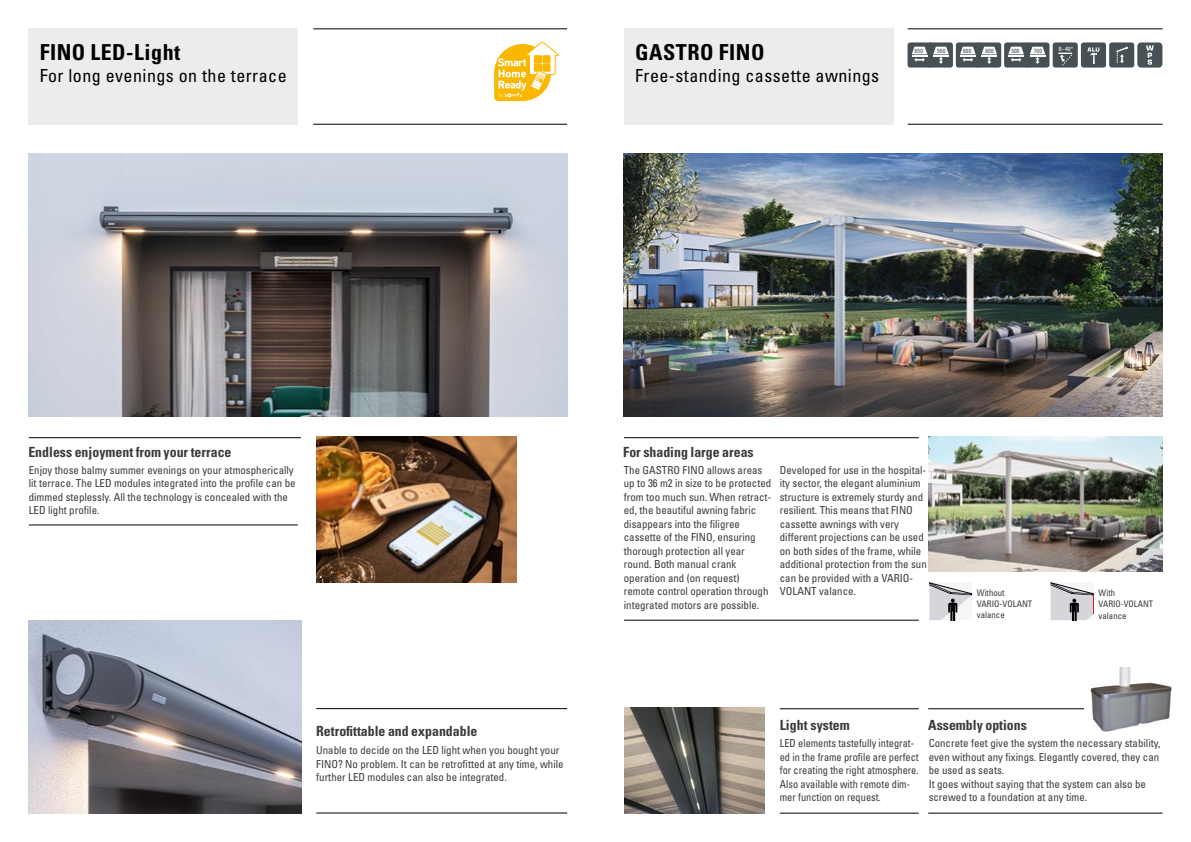
<style>
.page{position:relative;width:1191px;height:842px;background:#fff}
.page>*{position:absolute;margin:0;border:0;box-sizing:border-box;transform-origin:0 0}
.t1{font:700 condensed 22px "Univers LT Std";letter-spacing:.025em;color:#000}
.t2{font:condensed 18px "Univers LT Std";letter-spacing:.025em;color:#000}
.t3{font:700 condensed 14px "Univers LT Std";color:#3a3a39}
.t4{font:condensed 11px/13.5px "Univers LT Std";color:#3a3a39}
.t5{font:condensed 11px/13.5px "Univers LT Std";color:#3a3a39;scale:.94 1}
.t6{font:condensed 9px/11px "Univers LT Std";color:#3a3a39}
.t7{font:condensed 9px/11px "Univers LT Std";color:#3a3a39;scale:.96 1}
.t8{font:condensed 6px "Univers LT Std";letter-spacing:.025em;color:#475054}
.t9{font:condensed 6px "Univers LT Std";color:#fff}
</style>
<div class="page">
<img style="left:624px;top:153px;width:538px;height:263px">
<div style="left:624px;top:28px;width:269px;height:97px;background:#ececec"></div>
<hr style="left:907px;top:28px;width:255px;height:1px;background:#000">
<hr style="left:907px;top:124px;width:255px;height:1px;background:#000">
<hr style="left:928px;top:708px;width:234px;height:1px;background:#000">
<hr style="left:928px;top:813px;width:234px;height:1px;background:#000">
<img style="left:624px;top:707px;width:140px;height:107px">
<hr style="left:780px;top:708px;width:138px;height:1px;background:#000">
<hr style="left:780px;top:813px;width:138px;height:1px;background:#000">
<img style="left:928px;top:437px;width:234px;height:134px">
<svg style="left:929px;top:583px;width:43px;height:37px"></svg>
<svg style="left:1050px;top:583px;width:44px;height:37px"></svg>
<hr style="left:624px;top:437px;width:294px;height:1px;background:#000">
<hr style="left:624px;top:620px;width:294px;height:1px;background:#000">
<img style="left:1084px;top:667px;width:88px;height:65px">
<div style="left:955px;top:42px;width:26px;height:26px;background:#475054;border-radius:3px"></div>
<div style="left:976px;top:42px;width:25px;height:26px;background:#475054;border-radius:3px"></div>
<svg style="left:960px;top:47px;width:15px;height:15px"></svg>
<svg style="left:981px;top:47px;width:16px;height:17px"></svg>
<div style="left:1004px;top:42px;width:25px;height:26px;background:#475054;border-radius:3px"></div>
<div style="left:1024px;top:42px;width:25px;height:26px;background:#475054;border-radius:3px"></div>
<svg style="left:1008px;top:47px;width:37px;height:17px"></svg>
<div style="left:907px;top:42px;width:25px;height:26px;background:#475054;border-radius:3px"></div>
<div style="left:927px;top:42px;width:26px;height:26px;background:#475054;border-radius:3px"></div>
<svg style="left:912px;top:47px;width:15px;height:15px"></svg>
<svg style="left:933px;top:47px;width:15px;height:17px"></svg>
<div style="left:1081px;top:42px;width:25px;height:26px;background:#475054;border-radius:3px"></div>
<svg style="left:1087px;top:47px;width:12px;height:17px"></svg>
<div style="left:1109px;top:42px;width:25px;height:26px;background:#475054;border-radius:3px"></div>
<svg style="left:1116px;top:47px;width:12px;height:16px"></svg>
<div style="left:1052px;top:42px;width:25px;height:26px;background:#475054;border-radius:3px"></div>
<svg style="left:1058px;top:53px;width:14px;height:12px"></svg>
<div style="left:1137px;top:42px;width:25px;height:26px;background:#485155;border-radius:4px"></div>
<svg style="left:1146px;top:45px;width:7px;height:20px"></svg>
<img style="left:28px;top:153px;width:539px;height:263px">
<div style="left:28px;top:28px;width:270px;height:97px;background:#ececec"></div>
<hr style="left:313px;top:28px;width:254px;height:1px;background:#000">
<hr style="left:313px;top:124px;width:254px;height:1px;background:#000">
<img style="left:316px;top:437px;width:200px;height:145px">
<img style="left:28px;top:620px;width:273px;height:194px">
<hr style="left:316px;top:708px;width:251px;height:1px;background:#000">
<hr style="left:316px;top:813px;width:251px;height:1px;background:#000">
<hr style="left:29px;top:437px;width:272px;height:1px;background:#000">
<hr style="left:29px;top:524px;width:269px;height:1px;background:#000">
<svg style="left:494px;top:42px;width:65px;height:59px"></svg>
<h1 class="t1" style="left:40px;top:39px;width:142px">FINO LED-Light</h1>
<h2 class="t2" style="left:40px;top:64px;width:248px">For long evenings on the terrace</h2>
<h1 class="t1" style="left:635px;top:39px;width:131px">GASTRO FINO</h1>
<h2 class="t2" style="left:635px;top:64px;width:245px">Free-standing cassette awnings</h2>
<p class="t8" style="left:914px;top:47px;width:10px">650</p>
<p class="t8" style="left:937px;top:47px;width:10px">500</p>
<p class="t8" style="left:963px;top:47px;width:10px">600</p>
<p class="t8" style="left:985px;top:47px;width:10px">600</p>
<p class="t8" style="left:1011px;top:47px;width:10px">500</p>
<p class="t8" style="left:1033px;top:47px;width:10px">700</p>
<p class="t9" style="left:1058px;top:45px;width:16px">0–40°</p>
<p class="t3" style="left:28px;top:444px;width:205px">Endless enjoyment from your terrace</p>
<p class="t4" style="left:29px;top:463px;width:268px">Enjoy those balmy summer evenings on your atmospherically lit terrace. The LED modules integrated into the profile can be dimmed steplessly. All the technology is concealed with the LED light profile.</p>
<p class="t3" style="left:316px;top:722px;width:163px">Retrofittable and expandable</p>
<p class="t4" style="left:316px;top:744px;width:249px">Unable to decide on the LED light when you bought your<br>FINO? No problem. It can be retrofitted at any time, while further LED modules can also be integrated.</p>
<p class="t3" style="left:623px;top:444px;width:132px">For shading large areas</p>
<p class="t4" style="left:624px;top:463px;width:149px">The GASTRO FINO allows areas up to 36 m2 in size to be protected from too much sun. When retract&shy;ed, the beautiful awning fabric disappears into the filigree cassette of the FINO, ensuring thorough protection all year round. Both manual crank operation and (on request) remote control operation through integrated motors are possible.</p>
<p class="t4" style="left:780px;top:463px;width:148px">Developed for use in the hospital&shy;ity sector, the elegant aluminium structure is extremely sturdy and resilient. This means that FINO cassette awnings with very different projections can be used on both sides of the frame, while additional protection from the sun can be provided with a VARIO-<br>VOLANT valance.</p>
<p class="t6" style="left:976px;top:587px;width:57px">Without<br>VARIO-VOLANT valance</p>
<p class="t7" style="left:1098px;top:588px;width:58px">With<br>VARIO-VOLANT valance</p>
<p class="t3" style="left:780px;top:717px;width:72px">Light system</p>
<p class="t5" style="left:780px;top:736px;width:149px">LED elements tastefully integrat&shy;ed in the frame profile are perfect for creating the right atmosphere.<br>Also available with remote dim&shy;mer function on request.</p>
<p class="t3" style="left:928px;top:717px;width:100px">Assembly options</p>
<p class="t4" style="left:928px;top:737px;width:233px">Concrete feet give the system the necessary stability, even without any fixings. Elegantly covered, they can be used as seats.<br>It goes without saying that the system can also be screwed to a foundation at any time.</p>
</div>
